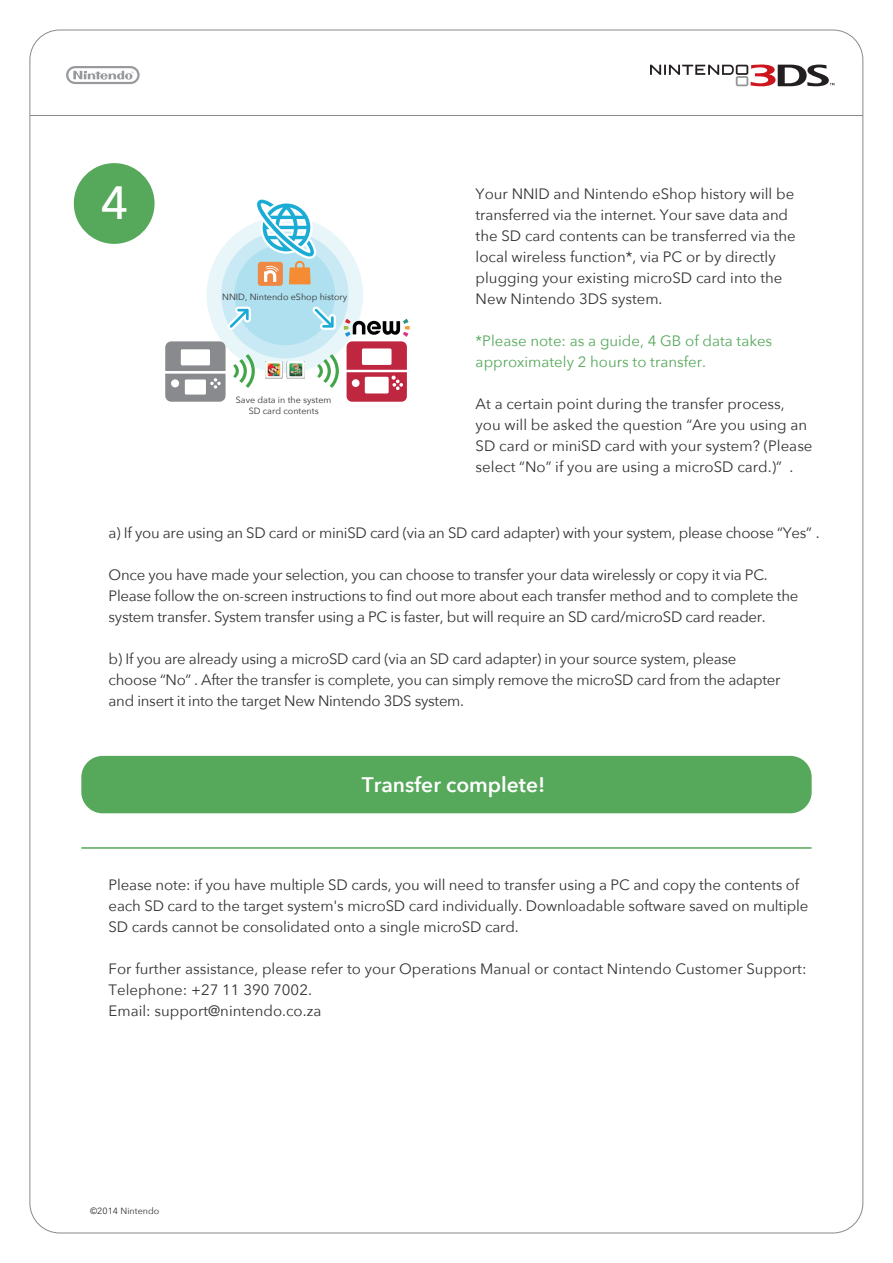
<style>
.page{position:relative;width:893px;height:1263px;background:#fff}
.page>*{position:absolute;margin:0;border:0;box-sizing:border-box;transform-origin:0 0}
.t1{font:500 46.5px "Avenir Next";color:#fff}
.t2{font:600 21px "Avenir Next";color:#fff}
.t3{font:15px/21px "Avenir Next";letter-spacing:-.01em;color:#323333}
.t4{font:15px/21px "Avenir Next";color:#56a85b}
.t5{font:9px/10.5px "Avenir Next";color:#323333;text-align:center}
</style>
<div class="page">
<hr style="left:30px;top:115px;width:833px;height:1px;background:#898a8d">
<svg style="left:66px;top:66px;width:74px;height:18px"></svg>
<svg style="left:650px;top:64px;width:184px;height:22px"></svg>
<hr style="left:81px;top:847px;width:731px;height:2px;background:#56a85b">
<div style="left:207px;top:217px;width:156px;height:156px;background:#e8f6fa;border-radius:50%"></div>
<div style="left:221px;top:231px;width:128px;height:127px;background:#c9eaf4;border-radius:50%"></div>
<div style="left:234px;top:244px;width:101px;height:101px;background:#afe0ef;border-radius:50%"></div>
<div style="left:81px;top:756px;width:731px;height:57px;background:#56a85b;border-radius:21px"></div>
<div style="left:258px;top:262px;width:25px;height:24px;background:#ef8745;border-radius:3px"></div>
<svg style="left:245px;top:199px;width:77px;height:85px"></svg>
<svg style="left:165px;top:304px;width:90px;height:98px"></svg>
<svg style="left:309px;top:303px;width:101px;height:99px"></svg>
<img style="left:265px;top:361px;width:40px;height:18px">
<div style="left:74px;top:163px;width:81px;height:81px;background:#56a85b;border-radius:50%"></div>
<h1 class="t1" style="left:101px;top:163px;width:29px">4</h1>
<p class="t5" style="left:222px;top:291px;width:126px">NNID, Nintendo eShop history</p>
<p class="t5" style="left:236px;top:394px;width:97px">Save data in the system<br>SD card contents</p>
<p class="t3" style="left:476px;top:183px;width:322px">Your NNID and Nintendo eShop history will be transferred via the internet. Your save data and the SD card contents can be transferred via the local wireless function*, via PC or by directly plugging your existing microSD card into the New Nintendo 3DS system.</p>
<p class="t4" style="left:476px;top:330px;width:298px">*Please note: as a guide, 4 GB of data takes approximately 2 hours to transfer.</p>
<p class="t3" style="left:476px;top:393px;width:338px">At a certain point during the transfer process, you will be asked the question “Are you using an SD card or miniSD card with your system? (Please select “No” if you are using a microSD card.)” .</p>
<p class="t3" style="left:109px;top:522px;width:713px">a) If you are using an SD card or miniSD card (via an SD card adapter) with your system, please choose “Yes” .</p>
<p class="t3" style="left:109px;top:564px;width:691px">Once you have made your selection, you can choose to transfer your data wirelessly or copy it via PC.<br>Please follow the on-screen instructions to find out more about each transfer method and to complete the system transfer. System transfer using a PC is faster, but will require an SD card/microSD card reader.</p>
<p class="t3" style="left:109px;top:648px;width:673px">b) If you are already using a microSD card (via an SD card adapter) in your source system, please choose “No” . After the transfer is complete, you can simply remove the microSD card from the adapter and insert it into the target New Nintendo 3DS system.</p>
<h2 class="t2" style="left:362px;top:766px;width:185px">Transfer complete!</h2>
<p class="t3" style="left:109px;top:874px;width:701px">Please note: if you have multiple SD cards, you will need to transfer using a PC and copy the contents of each SD card to the target system's microSD card individually. Downloadable software saved on multiple<br>SD cards cannot be consolidated onto a single microSD card.</p>
<p class="t3" style="left:109px;top:958px;width:699px">For further assistance, please refer to your Operations Manual or contact Nintendo Customer Support:<br>Telephone: +27 11 390 7002.<br>Email: support@nintendo.co.za</p>
<p class="t5" style="left:90px;top:1205px;width:71px">©2014 Nintendo</p>
</div>
